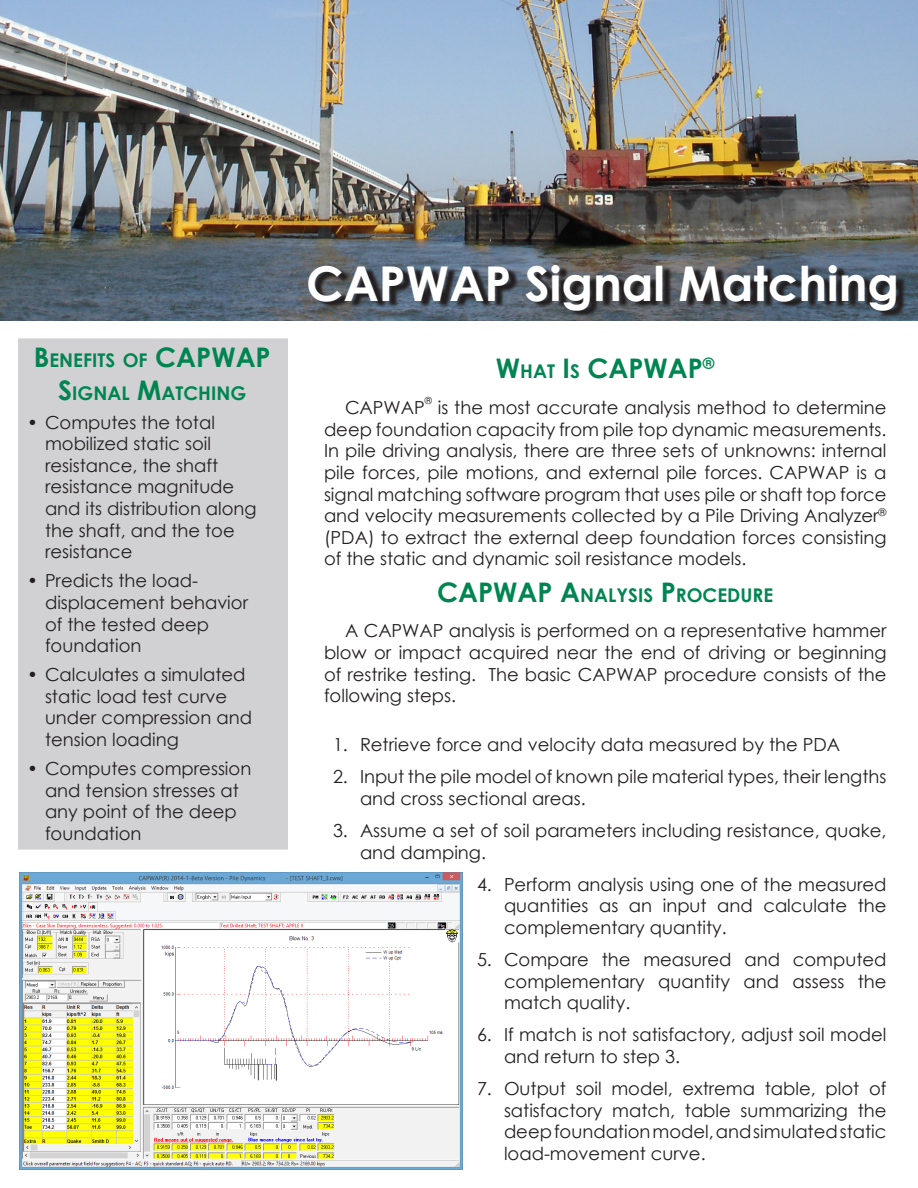
<style>
.page{position:relative;width:918px;height:1188px;background:#fff}
.page>*{position:absolute;margin:0;border:0;box-sizing:border-box;transform-origin:0 0}
.t1{font:700 48px "Century Gothic";color:#fff}
.Heading{font:700 27px "Century Gothic";color:#008551}
.Heading-2{font:700 18.9px/32.4px "Century Gothic";color:#008551;text-align:center}
.t2{font:18px/21.6px "Century Gothic";color:#231f20}
.t3{font:9.6px "Century Gothic";color:#231f20}
.s1{font-size:27px}
.s2{font-size:18.9px}
</style>
<div class="page">
<img style="left:0;top:0;width:918px;height:320px">
<svg style="left:313px;top:266px;width:593px;height:52px;background:#485059"></svg>
<div style="left:18px;top:338px;width:270px;height:512px;background:#d1d1d3;border:2px solid #d1d1d3"></div>
<img style="left:20px;top:873px;width:442px;height:297px">
<p class="Heading-2" style="left:34px;top:343px;width:239px"><span class="s1">B</span>ENEFITS OF <span class="s1">CAPWAP<br>S</span>IGNAL <span class="s1">M</span>ATCHING</p>
<p class="t2" style="left:45px;top:411px;width:213px;text-indent:-18px">• Computes the total mobilized static soil resistance, the shaft resistance magnitude and its distribution along the shaft, and the toe resistance</p>
<p class="t2" style="left:45px;top:570px;width:205px;text-indent:-18px">• Predicts the load&shy;displacement behavior of the tested deep foundation</p>
<p class="t2" style="left:45px;top:664px;width:208px;text-indent:-18px">• Calculates a simulated static load test curve under compression and tension loading</p>
<p class="t2" style="left:45px;top:758px;width:208px;text-indent:-18px">• Computes compression and tension stresses at any point of the deep foundation</p>
<p class="t1" style="left:306px;top:247px;width:595px">CAPWAP Signal Matching</p>
<p class="Heading" style="left:496px;top:347px;width:220px">W<span class="s2">HAT</span> I<span class="s2">S</span> CAPWAP<sup>®</sup></p>
<p class="t3" style="left:425px;top:394px;width:9px">®</p>
<p class="t2" style="left:324px;top:397px;width:564px;text-align:justify;text-indent:114px">is the most accurate analysis method to determine deep foundation capacity from pile top dynamic measurements.<br>In pile driving analysis, there are three sets of unknowns: internal pile forces, pile motions, and external pile forces. CAPWAP is a signal matching software program that uses pile or shaft top force and velocity measurements collected by a Pile Driving Analyzer<sup>® </sup>(PDA) to extract the external deep foundation forces consisting of the static and dynamic soil resistance models.</p>
<p class="Heading-2" style="left:437px;top:578px;width:338px"><span class="s1">CAPWAP A</span>NALYSIS <span class="s1">P</span>ROCEDURE</p>
<p class="t2" style="left:324px;top:620px;width:564px;text-align:justify;text-indent:21px">A CAPWAP analysis is performed on a representative hammer blow or impact acquired near the end of driving or beginning of restrike testing. The basic CAPWAP procedure consists of the following steps.</p>
<p class="t2" style="left:333px;top:734px;width:509px">1. Retrieve force and velocity data measured by the PDA</p>
<p class="t2" style="left:360px;top:766px;width:528px;text-indent:-27px">2. Input the pile model of known pile material types, their lengths and cross sectional areas.</p>
<p class="t2" style="left:360px;top:820px;width:528px;text-indent:-27px">3. Assume a set of soil parameters including resistance, quake, and damping.</p>
<p class="t2" style="left:504px;top:873px;width:384px;text-align:justify;text-indent:-27px">4. Perform analysis using one of the measured quantities as an input and calculate the complementary quantity.</p>
<p class="t2" style="left:504px;top:949px;width:384px;text-align:justify;text-indent:-27px">5. Compare the measured and computed complementary quantity and assess the match quality.</p>
<p class="t2" style="left:504px;top:1024px;width:384px;text-indent:-27px">6. If match is not satisfactory, adjust soil model and return to step 3.</p>
<p class="t2" style="left:504px;top:1078px;width:384px;text-align:justify;text-indent:-27px">7. Output soil model, extrema table, plot of satisfactory match, table summarizing the deep foundation model, and simulated static load-movement curve.</p>
<p class="t2" style="left:345px;top:397px;width:81px">CAPWAP</p>
</div>
